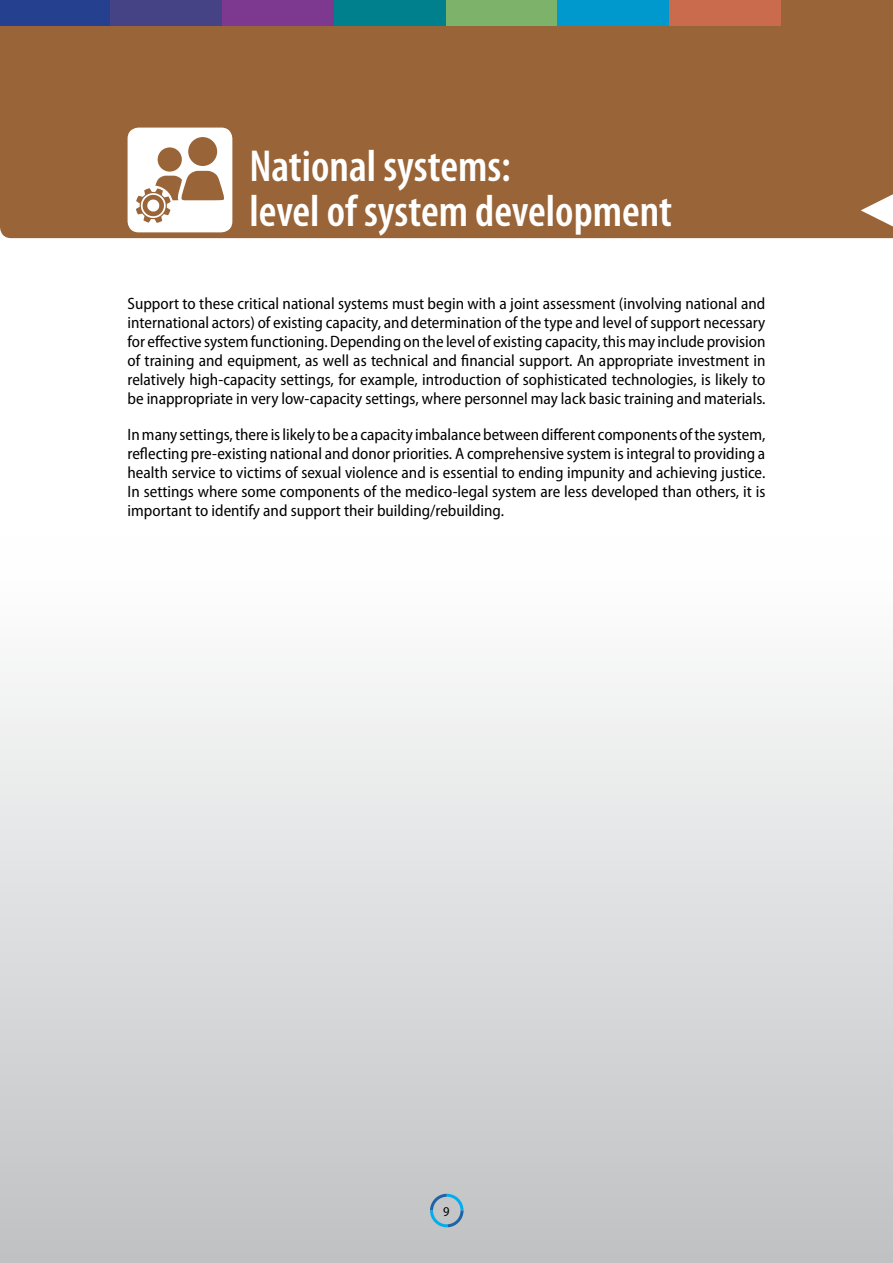
<style>
.page{position:relative;width:893px;height:1263px;background:#fff}
.page>*{position:absolute;margin:0;border:0;box-sizing:border-box;transform-origin:0 0}
.t1{font:600 condensed 45px/45px "Myriad Pro";color:#fff}
.t2{font:semi-condensed 16.5px/18.9px "Myriad Pro";color:#000;text-align:justify}
.t3{font:semi-condensed 13.5px "Myriad Pro";color:#000}
</style>
<div class="page">
<div style="left:0;top:536px;width:893px;height:727px;background:linear-gradient(to bottom,#fff,#bfc1c3)"></div>
<svg style="left:428px;top:1192px;width:37px;height:37px"></svg>
<div style="left:0;top:26px;width:893px;height:212px;background:#996437"></div>
<svg style="left:861px;top:194px;width:32px;height:32px"></svg>
<div style="left:0;top:0;width:112px;height:26px;background:#25408f"></div>
<div style="left:110px;top:0;width:112px;height:26px;background:#464286"></div>
<div style="left:222px;top:0;width:112px;height:26px;background:#7d3990"></div>
<div style="left:334px;top:0;width:112px;height:26px;background:#007f8c"></div>
<div style="left:446px;top:0;width:111px;height:26px;background:#7cb26a"></div>
<div style="left:557px;top:0;width:112px;height:26px;background:#0099ce"></div>
<div style="left:669px;top:0;width:112px;height:26px;background:#ca6b4e"></div>
<div style="left:781px;top:0;width:112px;height:26px;background:#996437"></div>
<div style="left:128px;top:128px;width:104px;height:104px;background:#fff;border-radius:11px"></div>
<div style="left:188px;top:137px;width:29px;height:29px;background:#996437;border-radius:50%"></div>
<div style="left:158px;top:147px;width:24px;height:25px;background:#996437;border-radius:50%"></div>
<svg style="left:136px;top:171px;width:88px;height:52px"></svg>
<h1 class="t1" style="left:249px;top:143px;width:424px">National systems:<br>level of system development</h1>
<p class="t2" style="left:128px;top:294px;width:639px">Support to these critical national systems must begin with a joint assessment (involving national and international actors) of existing capacity, and determination of the type and level of support necessary for effective system functioning. Depending on the level of existing capacity, this may include provision of training and equipment, as well as technical and financial support. An appropriate investment in relatively high-capacity settings, for example, introduction of sophisticated technologies, is likely to be inappropriate in very low-capacity settings, where personnel may lack basic training and materials.</p>
<p class="t2" style="left:128px;top:425px;width:639px">In many settings, there is likely to be a capacity imbalance between different components of the system, reflecting pre-existing national and donor priorities. A comprehensive system is integral to providing a health service to victims of sexual violence and is essential to ending impunity and achieving justice.<br>In settings where some components of the medico-legal system are less developed than others, it is important to identify and support their building/rebuilding.</p>
<p class="t3" style="left:443px;top:1204px;width:8px">9</p>
</div>
